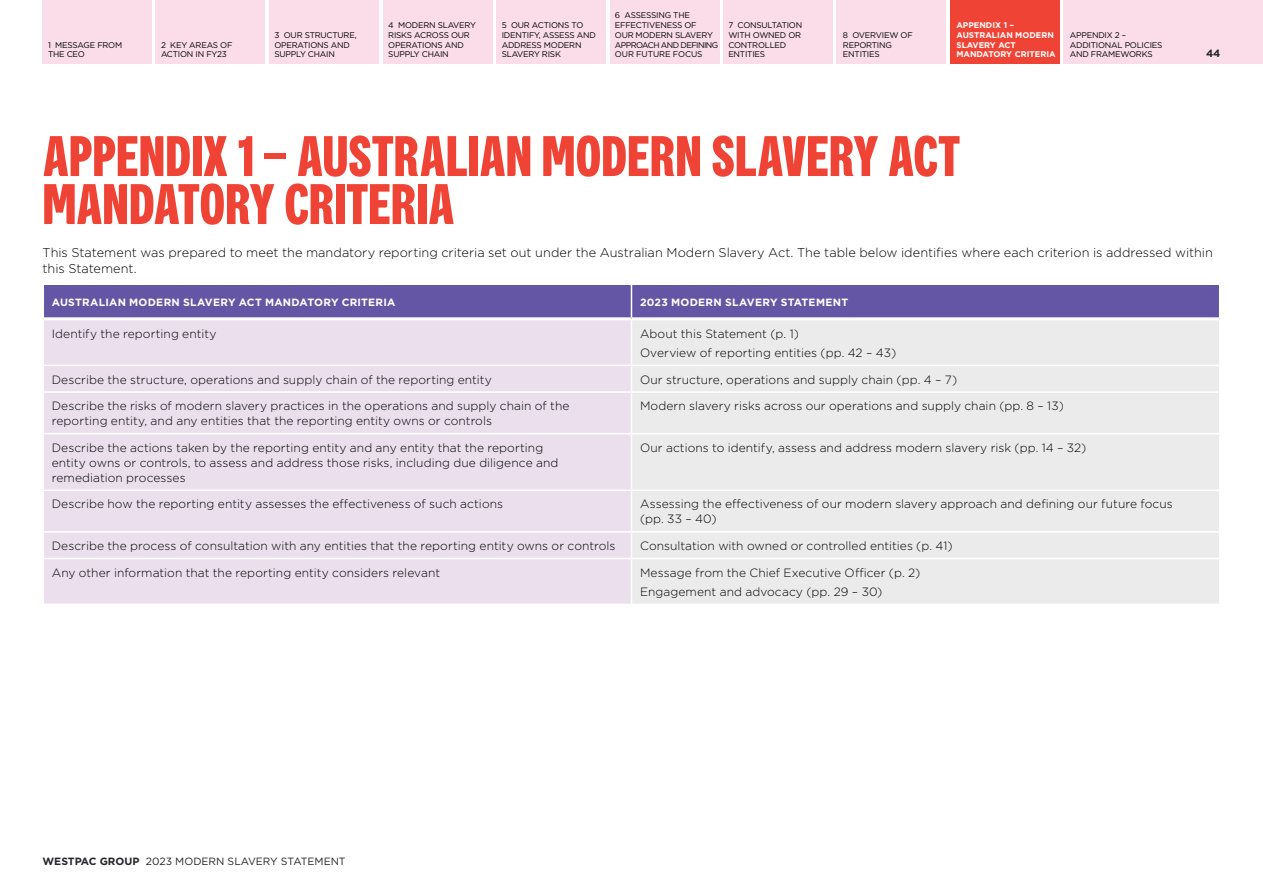
<style>
.page{position:relative;width:1263px;height:893px;background:#fff}
.page>*{position:absolute;margin:0;border:0;box-sizing:border-box;transform-origin:0 0}
.t1{font:700 57px/48px "Westpac";letter-spacing:-.005em;color:#ef4435}
.t2{font:300 12.75px/15.8px "Gotham";color:#000}
.t3{font:300 12px/15px "Gotham";letter-spacing:.005em;color:#000}
.t4{font:700 10.5px "Gotham";letter-spacing:.025em;color:#fff}
.t5{font:10.5px "Gotham";color:#25252a}
.t6{font:700 10.5px "Gotham";color:#25252a}
.t7{font:8.25px/9.8px "Gotham";letter-spacing:-.025em;color:#000}
.t8{font:700 8.25px/9.8px "Gotham";color:#fff}
.t9{font:700 8.25px "Gotham";letter-spacing:-.02em;color:#fff}
.s1{font-weight:700}
</style>
<div class="page">
<div style="left:43px;top:285px;width:588px;height:34px;background:#6556a5"></div>
<div style="left:631px;top:285px;width:589px;height:34px;background:#6556a5"></div>
<div style="left:43px;top:319px;width:588px;height:46px;background:#ebdfee"></div>
<div style="left:43px;top:365px;width:588px;height:27px;background:#ebdfee"></div>
<div style="left:43px;top:392px;width:588px;height:42px;background:#ebdfee"></div>
<div style="left:43px;top:434px;width:588px;height:56px;background:#ebdfee"></div>
<div style="left:43px;top:490px;width:588px;height:42px;background:#ebdfee"></div>
<div style="left:43px;top:532px;width:588px;height:26px;background:#ebdfee"></div>
<div style="left:43px;top:558px;width:588px;height:46px;background:#ebdfee"></div>
<div style="left:631px;top:319px;width:589px;height:46px;background:#ebebec"></div>
<div style="left:631px;top:365px;width:589px;height:27px;background:#ebebec"></div>
<div style="left:631px;top:392px;width:589px;height:42px;background:#ebebec"></div>
<div style="left:631px;top:434px;width:589px;height:56px;background:#ebebec"></div>
<div style="left:631px;top:490px;width:589px;height:42px;background:#ebebec"></div>
<div style="left:631px;top:532px;width:589px;height:26px;background:#ebebec"></div>
<div style="left:631px;top:558px;width:589px;height:46px;background:#ebebec"></div>
<hr style="left:43px;top:285px;width:1px;height:34px;background:#fff">
<hr style="left:631px;top:285px;width:1px;height:32px;background:#fff">
<hr style="left:1219px;top:285px;width:1px;height:34px;background:#fff">
<hr style="left:43px;top:319px;width:1px;height:46px;background:#fff">
<hr style="left:631px;top:320px;width:1px;height:45px;background:#fff">
<hr style="left:1219px;top:319px;width:1px;height:46px;background:#fff">
<svg style="left:43px;top:366px;width:1px;height:25px"></svg>
<svg style="left:631px;top:366px;width:1px;height:25px"></svg>
<svg style="left:1219px;top:366px;width:1px;height:25px"></svg>
<hr style="left:43px;top:393px;width:1px;height:40px;background:#fff">
<hr style="left:631px;top:393px;width:1px;height:40px;background:#fff">
<hr style="left:1219px;top:393px;width:1px;height:40px;background:#fff">
<hr style="left:43px;top:434px;width:1px;height:55px;background:#fff">
<hr style="left:631px;top:434px;width:1px;height:55px;background:#fff">
<hr style="left:1219px;top:434px;width:1px;height:55px;background:#fff">
<hr style="left:43px;top:491px;width:1px;height:40px;background:#fff">
<hr style="left:631px;top:491px;width:1px;height:40px;background:#fff">
<hr style="left:1219px;top:491px;width:1px;height:40px;background:#fff">
<svg style="left:43px;top:533px;width:1px;height:25px"></svg>
<svg style="left:631px;top:533px;width:1px;height:25px"></svg>
<svg style="left:1219px;top:533px;width:1px;height:25px"></svg>
<hr style="left:43px;top:559px;width:1px;height:45px;background:#fff">
<hr style="left:631px;top:559px;width:1px;height:45px;background:#fff">
<hr style="left:1219px;top:559px;width:1px;height:45px;background:#fff">
<hr style="left:44px;top:317px;width:587px;height:3px;background:#fff">
<hr style="left:631px;top:317px;width:588px;height:3px;background:#fff">
<hr style="left:43px;top:365px;width:588px;height:1px;background:#fff">
<hr style="left:631px;top:365px;width:589px;height:1px;background:#fff">
<hr style="left:43px;top:391px;width:588px;height:2px;background:#fff">
<hr style="left:631px;top:391px;width:589px;height:2px;background:#fff">
<hr style="left:43px;top:433px;width:588px;height:1px;background:#fff">
<hr style="left:631px;top:433px;width:589px;height:1px;background:#fff">
<hr style="left:43px;top:489px;width:588px;height:2px;background:#fff">
<hr style="left:631px;top:489px;width:589px;height:2px;background:#fff">
<hr style="left:43px;top:531px;width:588px;height:2px;background:#fff">
<hr style="left:631px;top:531px;width:589px;height:2px;background:#fff">
<hr style="left:43px;top:558px;width:588px;height:1px;background:#fff">
<hr style="left:631px;top:558px;width:589px;height:1px;background:#fff">
<div style="left:496px;top:0;width:110px;height:64px;background:#fbddea"></div>
<div style="left:610px;top:0;width:109px;height:64px;background:#fbddea"></div>
<div style="left:723px;top:0;width:110px;height:64px;background:#fbddea"></div>
<div style="left:836px;top:0;width:110px;height:64px;background:#fbddea"></div>
<div style="left:1063px;top:0;width:200px;height:64px;background:#fbddea"></div>
<div style="left:383px;top:0;width:109px;height:64px;background:#fbddea"></div>
<div style="left:269px;top:0;width:110px;height:64px;background:#fbddea"></div>
<div style="left:156px;top:0;width:109px;height:64px;background:#fbddea"></div>
<div style="left:43px;top:0;width:109px;height:64px;background:#fbddea"></div>
<div style="left:950px;top:0;width:110px;height:64px;background:#ef4435"></div>
<p class="t7" style="left:502px;top:20px;width:96px">5 OUR ACTIONS TO<br>IDENTIFY, ASSESS AND<br>ADDRESS MODERN<br>SLAVERY RISK</p>
<p class="t7" style="left:615px;top:10px;width:105px">6 ASSESSING THE<br>EFFECTIVENESS OF<br>OUR MODERN SLAVERY<br>APPROACH AND DEFINING<br>OUR FUTURE FOCUS</p>
<p class="t7" style="left:728px;top:20px;width:75px">7 CONSULTATION<br>WITH OWNED OR<br>CONTROLLED<br>ENTITIES</p>
<p class="t7" style="left:843px;top:30px;width:71px">8 OVERVIEW OF<br>REPORTING<br>ENTITIES</p>
<p class="t7" style="left:1070px;top:30px;width:94px">APPENDIX 2 –<br>ADDITIONAL POLICIES<br>AND FRAMEWORKS</p>
<p class="t7" style="left:388px;top:20px;width:89px">4 MODERN SLAVERY<br>RISKS ACROSS OUR<br>OPERATIONS AND<br>SUPPLY CHAIN</p>
<p class="t8" style="left:956px;top:20px;width:101px">APPENDIX 1 –<br>AUSTRALIAN MODERN<br>SLAVERY ACT<br>MANDATORY CRITERIA</p>
<p class="t8" style="left:994px;top:20px;width:20px">X 1 –</p>
<p class="t9" style="left:991px;top:30px;width:62px">LIAN MODERN</p>
<p class="t8" style="left:989px;top:40px;width:27px">Y ACT</p>
<p class="t9" style="left:992px;top:49px;width:62px">ORY CRITERIA</p>
<p class="t7" style="left:274px;top:30px;width:84px">3 OUR STRUCTURE,<br>OPERATIONS AND<br>SUPPLY CHAIN</p>
<p class="t7" style="left:48px;top:40px;width:76px">1 MESSAGE FROM<br>THE CEO</p>
<p class="t6" style="left:1206px;top:47px;width:16px">44</p>
<p class="t7" style="left:161px;top:40px;width:73px">2 KEY AREAS OF<br>ACTION IN FY23</p>
<h2 class="t1" style="left:43px;top:131px;width:919px">APPENDIX 1 – AUSTRALIAN MODERN SLAVERY ACT<br>MANDATORY CRITERIA</h2>
<p class="t2" style="left:43px;top:244px;width:1172px">This Statement was prepared to meet the mandatory reporting criteria set out under the Australian Modern Slavery Act. The table below identifies where each criterion is addressed within this Statement.</p>
<p class="t4" style="left:52px;top:295px;width:345px">AUSTRALIAN MODERN SLAVERY ACT MANDATORY CRITERIA</p>
<p class="t4" style="left:640px;top:295px;width:210px">2023 MODERN SLAVERY STATEMENT</p>
<p class="t3" style="left:52px;top:326px;width:166px">Identify the reporting entity</p>
<p class="t3" style="left:640px;top:326px;width:160px">About this Statement (p. 1)</p>
<p class="t3" style="left:640px;top:345px;width:258px">Overview of reporting entities (pp. 42 – 43)</p>
<p class="t3" style="left:52px;top:371px;width:442px">Describe the structure, operations and supply chain of the reporting entity</p>
<p class="t3" style="left:640px;top:371px;width:319px">Our structure, operations and supply chain (pp. 4 – 7)</p>
<p class="t3" style="left:52px;top:398px;width:519px">Describe the risks of modern slavery practices in the operations and supply chain of the reporting entity, and any entities that the reporting entity owns or controls</p>
<p class="t3" style="left:640px;top:398px;width:425px">Modern slavery risks across our operations and supply chain (pp. 8 – 13)</p>
<p class="t3" style="left:52px;top:440px;width:508px">Describe the actions taken by the reporting entity and any entity that the reporting entity owns or controls, to assess and address those risks, including due diligence and remediation processes</p>
<p class="t3" style="left:640px;top:440px;width:448px">Our actions to identify, assess and address modern slavery risk (pp. 14 – 32)</p>
<p class="t3" style="left:52px;top:496px;width:453px">Describe how the reporting entity assesses the effectiveness of such actions</p>
<p class="t3" style="left:640px;top:496px;width:534px">Assessing the effectiveness of our modern slavery approach and defining our future focus (pp. 33 – 40)</p>
<p class="t3" style="left:52px;top:538px;width:565px">Describe the process of consultation with any entities that the reporting entity owns or controls</p>
<p class="t3" style="left:640px;top:538px;width:314px">Consultation with owned or controlled entities (p. 41)</p>
<p class="t3" style="left:52px;top:564px;width:390px">Any other information that the reporting entity considers relevant</p>
<p class="t3" style="left:640px;top:564px;width:282px">Message from the Chief Executive Officer (p. 2)</p>
<p class="t3" style="left:640px;top:584px;width:244px">Engagement and advocacy (pp. 29 – 30)</p>
<p class="t5" style="left:43px;top:855px;width:305px"><span class="s1">WESTPAC GROUP</span> 2023 MODERN SLAVERY STATEMENT</p>
</div>
